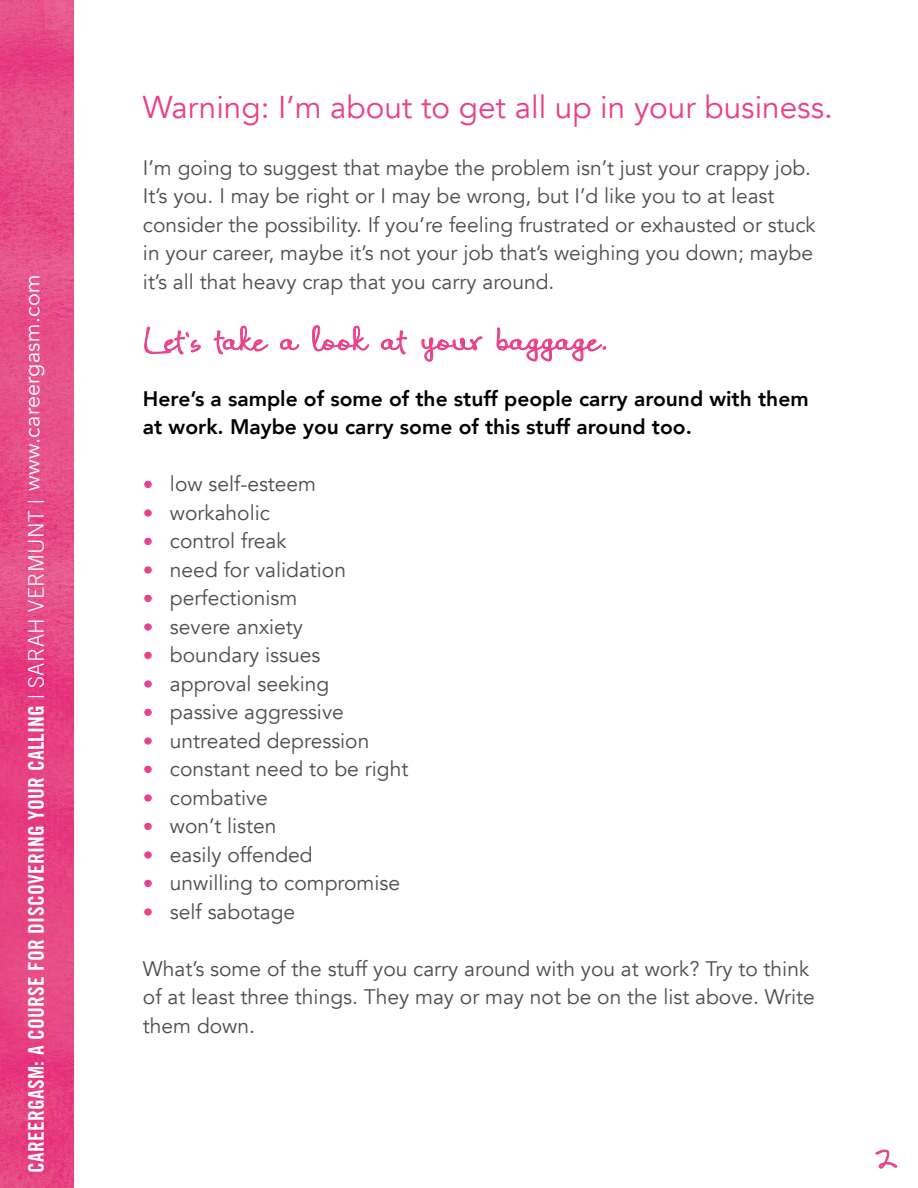
<style>
.page{position:relative;width:918px;height:1188px;background:#fff}
.page>*{position:absolute;margin:0;border:0;box-sizing:border-box;transform-origin:0 0}
.t1{font:31.5px "Avenir";color:#ea3f89}
.t2{font:27px "Coral";color:#ea3f89}
.t3{font:21.6px "Trade Gothic LT Bold Cond Twenty";letter-spacing:.015em;color:#fff}
.t4{font:21.6px "Avenir";letter-spacing:.015em;color:#fff}
.t5{font:21px/28.5px "Avenir";color:#4d4d4f}
.t6{font:800 21px/28.5px "Avenir";color:#000}
.s1{font-family:"Trade Gothic LT";font-weight:300}
.s2{font-family:"Coral";font-size:27px;color:#ea3f89}
</style>
<div class="page">
<svg style="left:875px;top:1150px;width:22px;height:19px"></svg>
<img style="left:0;top:0;width:74px;height:1188px">
<svg style="left:144px;top:326px;width:57px;height:28px"></svg>
<svg style="left:214px;top:325px;width:54px;height:29px"></svg>
<svg style="left:280px;top:339px;width:19px;height:11px"></svg>
<svg style="left:312px;top:325px;width:57px;height:27px"></svg>
<svg style="left:381px;top:330px;width:26px;height:24px"></svg>
<svg style="left:421px;top:336px;width:62px;height:26px"></svg>
<svg style="left:497px;top:327px;width:109px;height:34px"></svg>
<svg style="left:144px;top:481px;width:8px;height:7px"></svg>
<svg style="left:144px;top:509px;width:8px;height:8px"></svg>
<svg style="left:144px;top:538px;width:8px;height:7px"></svg>
<svg style="left:144px;top:566px;width:8px;height:8px"></svg>
<svg style="left:144px;top:595px;width:8px;height:7px"></svg>
<svg style="left:144px;top:623px;width:8px;height:8px"></svg>
<svg style="left:144px;top:652px;width:8px;height:7px"></svg>
<svg style="left:144px;top:680px;width:8px;height:8px"></svg>
<svg style="left:144px;top:709px;width:8px;height:7px"></svg>
<svg style="left:144px;top:737px;width:8px;height:8px"></svg>
<svg style="left:144px;top:766px;width:8px;height:7px"></svg>
<svg style="left:144px;top:794px;width:8px;height:8px"></svg>
<svg style="left:144px;top:823px;width:8px;height:7px"></svg>
<svg style="left:144px;top:851px;width:8px;height:8px"></svg>
<svg style="left:144px;top:880px;width:8px;height:7px"></svg>
<svg style="left:144px;top:908px;width:8px;height:8px"></svg>
<p class="t4" style="left:19px;top:490px;width:217px;rotate:-90deg">www.careergasm.com</p>
<p class="t3" style="left:23px;top:1173px;width:676px;rotate:-90deg">CAREERGASM: A COURSE FOR DISCOVERING YOUR CALLING <span class="s1">| SARAH VERMUNT |</span></p>
<h1 class="t1" style="left:143px;top:88px;width:691px">Warning: I’m about to get all up in your business.</h1>
<p class="t5" style="left:143px;top:154px;width:674px">I’m going to suggest that maybe the problem isn’t just your crappy job.<br>It’s you. I may be right or I may be wrong, but I’d like you to at least consider the possibility. If you’re feeling frustrated or exhausted or stuck in your career, maybe it’s not your job that’s weighing you down; maybe it’s all that heavy crap that you carry around.</p>
<p class="t2" style="left:143px;top:324px;width:467px">Let’s take a look at your baggage.</p>
<p class="t6" style="left:143px;top:384px;width:667px">Here’s a sample of some of the stuff people carry around with them at work. Maybe you carry some of this stuff around too.</p>
<p class="t5" style="left:143px;top:470px;width:175px"><span class="s2">•</span> low self-esteem</p>
<p class="t5" style="left:143px;top:499px;width:128px"><span class="s2">•</span> workaholic</p>
<p class="t5" style="left:143px;top:527px;width:145px"><span class="s2">•</span> control freak</p>
<p class="t5" style="left:143px;top:556px;width:205px"><span class="s2">•</span> need for validation</p>
<p class="t5" style="left:143px;top:584px;width:156px"><span class="s2">•</span> perfectionism</p>
<p class="t5" style="left:143px;top:613px;width:162px"><span class="s2">•</span> severe anxiety</p>
<p class="t5" style="left:143px;top:641px;width:179px"><span class="s2">•</span> boundary issues</p>
<p class="t5" style="left:143px;top:670px;width:188px"><span class="s2">•</span> approval seeking</p>
<p class="t5" style="left:143px;top:698px;width:202px"><span class="s2">•</span> passive aggressive</p>
<p class="t5" style="left:143px;top:727px;width:228px"><span class="s2">•</span> untreated depression</p>
<p class="t5" style="left:143px;top:755px;width:267px"><span class="s2">•</span> constant need to be right</p>
<p class="t5" style="left:143px;top:784px;width:127px"><span class="s2">•</span> combative</p>
<p class="t5" style="left:143px;top:812px;width:135px"><span class="s2">•</span> won’t listen</p>
<p class="t5" style="left:143px;top:841px;width:171px"><span class="s2">•</span> easily offended</p>
<p class="t5" style="left:143px;top:869px;width:259px"><span class="s2">•</span> unwilling to compromise</p>
<p class="t5" style="left:143px;top:898px;width:154px"><span class="s2">•</span> self sabotage</p>
<p class="t5" style="left:143px;top:955px;width:673px">What’s some of the stuff you carry around with you at work? Try to think of at least three things. They may or may not be on the list above. Write them down.</p>
<p class="t2" style="left:875px;top:1142px;width:24px">2</p>
</div>
